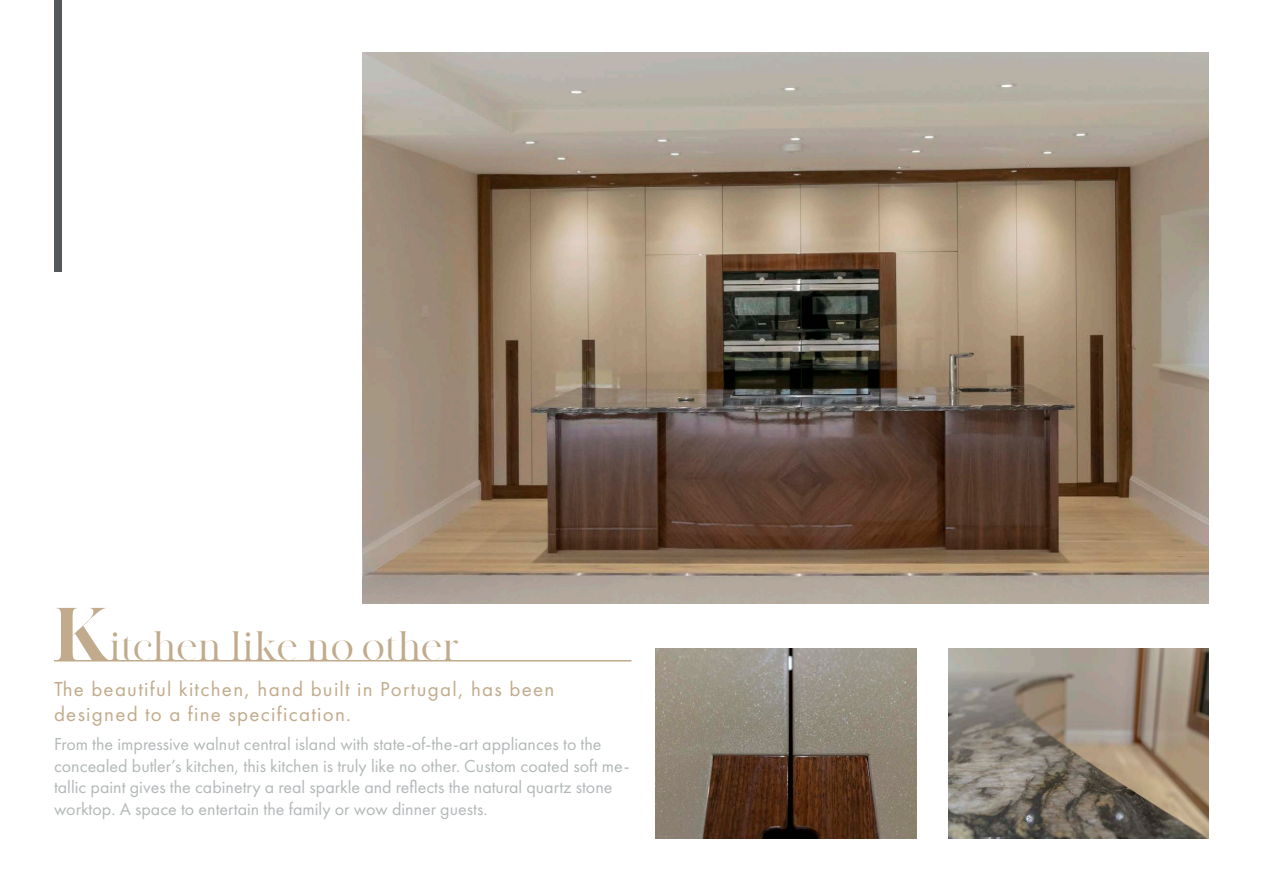
<style>
.page{position:relative;width:1263px;height:893px;background:#fff}
.page>*{position:absolute;margin:0;border:0;box-sizing:border-box;transform-origin:0 0}
.t1{font:39px "MADE Canvas";color:#c1ab8c}
.t2{font:21px/25.2px "Futura New";letter-spacing:.06em;color:#c1ab8c}
.t3{font:18px/21.6px "Futura New";color:#b3b8b9}
.s1{font-weight:900;font-size:75px}
</style>
<div class="page">
<img style="left:656px;top:648px;width:260px;height:191px">
<img style="left:948px;top:648px;width:261px;height:191px">
<img style="left:363px;top:53px;width:846px;height:551px">
<div style="left:55px;top:0;width:7px;height:271px;background:#55585a"></div>
<hr style="left:54px;top:660px;width:577px;height:1px;background:#c1ab8c">
<p class="t1" style="left:54px;top:626px;width:407px"><span class="s1">K</span>itchen like no other</p>
<p class="t2" style="left:54px;top:676px;width:502px">The beautiful kitchen, hand built in Portugal, has been designed to a fine specification.</p>
<p class="t3" style="left:54px;top:733px;width:577px">From the impressive walnut central island with state-of-the-art appliances to the concealed butler’s kitchen, this kitchen is truly like no other. Custom coated soft me&shy;tallic paint gives the cabinetry a real sparkle and reflects the natural quartz stone worktop. A space to entertain the family or wow dinner guests.</p>
</div>
